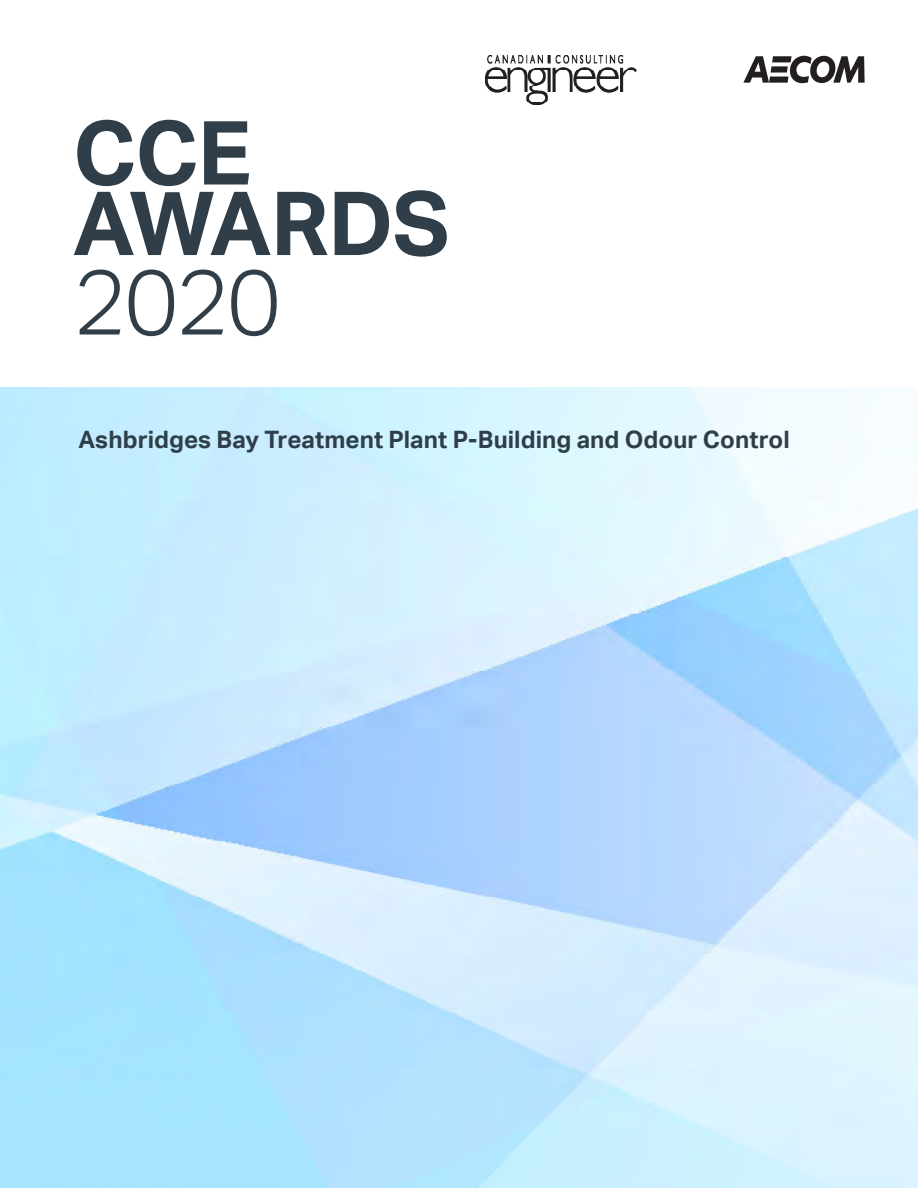
<style>
.page{position:relative;width:918px;height:1188px;background:#fff}
.page>*{position:absolute;margin:0;border:0;box-sizing:border-box;transform-origin:0 0}
.t1{font:300 91.5px "AECOM Sans";color:#303e49}
.t2{font:700 88.5px/70.5px "AECOM Sans";letter-spacing:-.01em;color:#303e49}
.frontcvr-project_tit{font:700 24px "AECOM Sans";letter-spacing:.005em;color:#303e49}
</style>
<div class="page">
<img style="left:485px;top:55px;width:151px;height:49px">
<svg style="left:743px;top:55px;width:122px;height:29px"></svg>
<p class="t2" style="left:73px;top:119px;width:378px">CCE<br>AWARDS</p>
<p class="t1" style="left:73px;top:249px;width:210px">2020</p>
<p class="frontcvr-project_tit" style="left:78px;top:425px;width:713px">Ashbridges Bay Treatment Plant P-Building and Odour Control</p>
</div>
